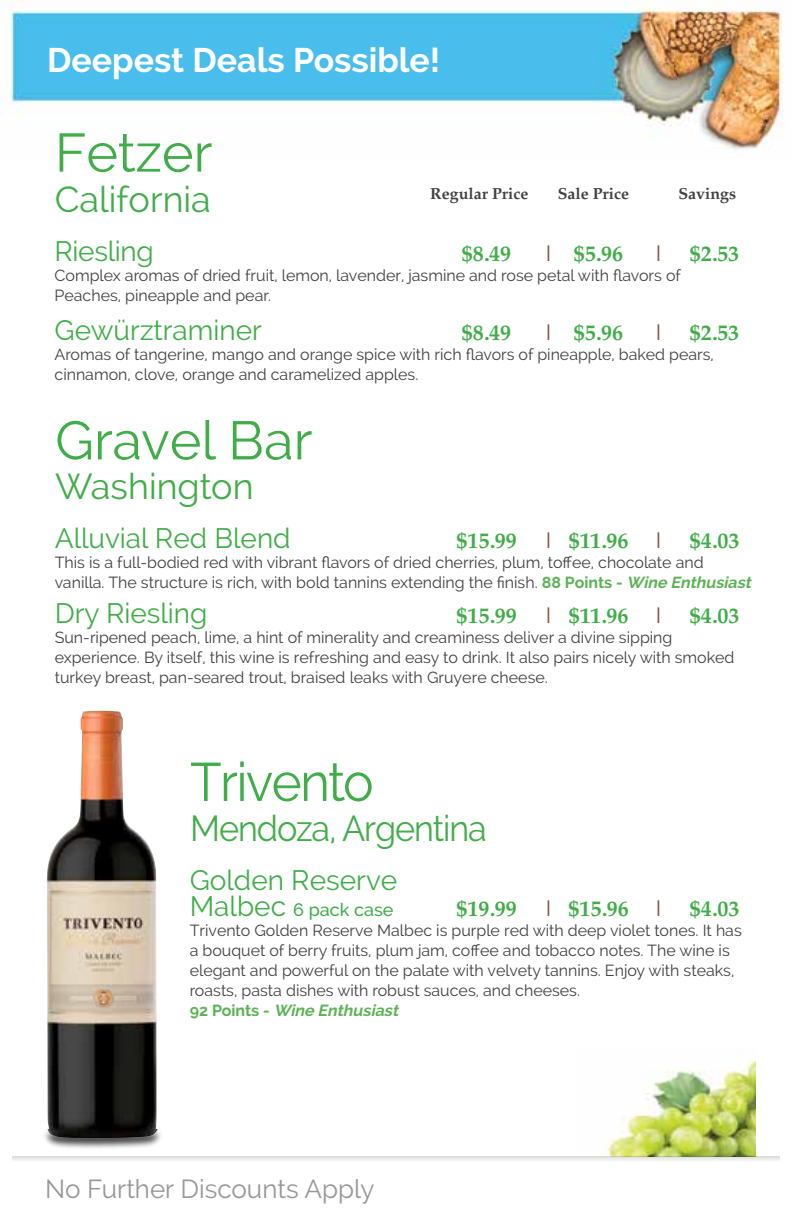
<style>
.page{position:relative;width:792px;height:1224px;background:#fff}
.page>*{position:absolute;margin:0;border:0;box-sizing:border-box;transform-origin:0 0}
.t1{font:54px "Raleway";color:#41ad49}
.t2{font:54px "Raleway";color:#41ad49;scale:.95 1}
.t3{font:36px "Raleway";letter-spacing:-.005em;color:#41ad49}
.t4{font:36px "Raleway";letter-spacing:-.03em;color:#41ad49;scale:.95 1}
.t5{font:700 34px "Raleway";color:#fff}
.t6{font:28px "Raleway";color:#41ad49}
.t7{font:26px "Raleway";color:#95979a}
.t8{font:700 22px "Palm Springs";color:#41ad49}
.t9{font:22px "Raleway";color:#884e38}
.t10{font:500 18px "Raleway";color:#41ad49}
.t11{font:16px/20px "Raleway";color:#414042}
.t12{font:700 16px "Palm Springs";color:#414042}
.s1{font-family:"Raleway";font-weight:400;color:#884e38}
.s2{font-weight:700;color:#5bb355}
.s3{font-weight:700;font-style:italic;color:#5bb355}
.s4{font-weight:400;font-size:28px}
</style>
<div class="page">
<img style="left:5px;top:0;width:779px;height:150px">
<div style="left:12px;top:1157px;width:768px;height:5px;background:#efefef"></div>
<img style="left:601px;top:1059px;width:155px;height:97px">
<div style="left:42px;top:1128px;width:121px;height:22px;background:#000;opacity:.75"></div>
<img style="left:47px;top:711px;width:110px;height:427px">
<h3 class="t5" style="left:47px;top:41px;width:394px">Deepest Deals Possible!</h3>
<h1 class="t1" style="left:55px;top:121px;width:159px">Fetzer</h1>
<h2 class="t3" style="left:55px;top:178px;width:158px">California</h2>
<h3 class="t6" style="left:55px;top:235px;width:101px">Riesling</h3>
<h3 class="t8" style="left:462px;top:241px;width:51px">$8.49</h3>
<h3 class="t8" style="left:546px;top:241px;width:79px"><span class="s1">I</span> $5.96</h3>
<h3 class="t9" style="left:656px;top:240px;width:7px">I</h3>
<h3 class="t8" style="left:690px;top:241px;width:51px">$2.53</h3>
<p class="t11" style="left:55px;top:265px;width:628px">Complex aromas of dried fruit, lemon, lavender, jasmine and rose petal with flavors of<br>Peaches, pineapple and pear.</p>
<h3 class="t6" style="left:55px;top:314px;width:209px">Gewürztraminer</h3>
<h3 class="t8" style="left:462px;top:320px;width:51px">$8.49</h3>
<h3 class="t8" style="left:546px;top:320px;width:79px"><span class="s1">I</span> $5.96</h3>
<h3 class="t9" style="left:656px;top:319px;width:7px">I</h3>
<h3 class="t8" style="left:690px;top:320px;width:51px">$2.53</h3>
<p class="t11" style="left:55px;top:344px;width:661px">Aromas of tangerine, mango and orange spice with rich flavors of pineapple, baked pears, cinnamon, clove, orange and caramelized apples.</p>
<p class="t12" style="left:430px;top:184px;width:100px">Regular Price</p>
<p class="t12" style="left:558px;top:184px;width:73px">Sale Price</p>
<p class="t12" style="left:679px;top:184px;width:59px">Savings</p>
<h1 class="t1" style="left:55px;top:409px;width:259px">Gravel Bar</h1>
<h2 class="t3" style="left:55px;top:466px;width:200px">Washington</h2>
<h3 class="t6" style="left:55px;top:522px;width:237px">Alluvial Red Blend</h3>
<h3 class="t8" style="left:456px;top:528px;width:62px">$15.99</h3>
<h3 class="t8" style="left:546px;top:528px;width:117px"><span class="s1">I</span> $11.96 <span class="s1">I</span></h3>
<h3 class="t8" style="left:690px;top:528px;width:51px">$4.03</h3>
<p class="t11" style="left:55px;top:552px;width:702px">This is a full-bodied red with vibrant flavors of dried cherries, plum, toffee, chocolate and vanilla. The structure is rich, with bold tannins extending the finish. <span class="s2">88 Points -</span> <span class="s3">Wine Enthusiast</span></p>
<h3 class="t6" style="left:55px;top:597px;width:154px">Dry Riesling</h3>
<h3 class="t8" style="left:456px;top:603px;width:62px">$15.99</h3>
<h3 class="t8" style="left:546px;top:603px;width:117px"><span class="s1">I</span> $11.96 <span class="s1">I</span></h3>
<h3 class="t8" style="left:690px;top:603px;width:51px">$4.03</h3>
<p class="t11" style="left:55px;top:627px;width:681px">Sun-ripened peach, lime, a hint of minerality and creaminess deliver a divine sipping experience. By itself, this wine is refreshing and easy to drink. It also pairs nicely with smoked turkey breast, pan-seared trout, braised leaks with Gruyere cheese.</p>
<h1 class="t2" style="left:190px;top:751px;width:195px">Trivento</h1>
<h2 class="t4" style="left:190px;top:807px;width:314px">Mendoza, Argentina</h2>
<h3 class="t6" style="left:190px;top:863px;width:209px">Golden Reserve</h3>
<p class="t10" style="left:190px;top:899px;width:205px"><span class="s4">Malbec</span> 6 pack case</p>
<h3 class="t8" style="left:456px;top:895px;width:62px">$19.99</h3>
<h3 class="t8" style="left:546px;top:895px;width:117px"><span class="s1">I</span> $15.96 <span class="s1">I</span></h3>
<h3 class="t8" style="left:690px;top:895px;width:51px">$4.03</h3>
<p class="t11" style="left:190px;top:920px;width:554px">Trivento Golden Reserve Malbec is purple red with deep violet tones. It has a bouquet of berry fruits, plum jam, coffee and tobacco notes. The wine is elegant and powerful on the palate with velvety tannins. Enjoy with steaks, roasts, pasta dishes with robust sauces, and cheeses.<br><span class="s2">9 2 P o i n t s -</span> <span class="s3">Wine Enthusiast</span></p>
<h3 class="t7" style="left:45px;top:1174px;width:331px">No Further Discounts Apply</h3>
</div>
